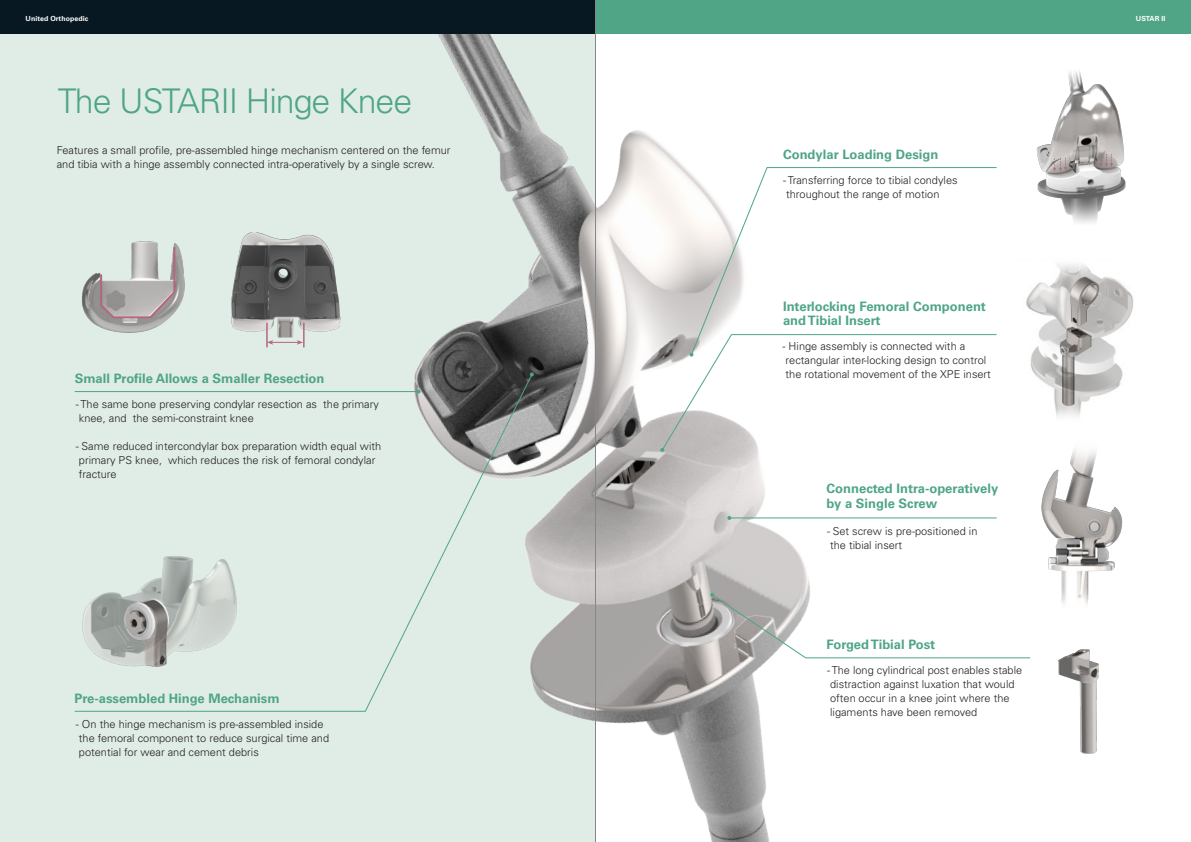
<style>
.page{position:relative;width:1191px;height:842px;background:#fff}
.page>*{position:absolute;margin:0;border:0;box-sizing:border-box;transform-origin:0 0}
.大標{font:300 34px "Univers LT Pro 45";letter-spacing:-.03em;color:#4fa586}
.小標{font:700 13px/14px "Univers LT Pro 65";color:#4fa586}
.內文{font:300 11px/14px "Univers LT Pro 45";color:#231f20}
.t1{font:700 7px "Univers LT Pro 65";letter-spacing:.01em;color:#fff}
</style>
<div class="page">
<div style="left:0;top:0;width:595px;height:34px;background:#071822"></div>
<div style="left:595px;top:0;width:596px;height:34px;background:#4fa586"></div>
<img style="left:1026px;top:263px;width:108px;height:154px">
<div style="left:0;top:34px;width:596px;height:808px;background:#dfede6"></div>
<img style="left:303px;top:34px;width:518px;height:808px">
<img style="left:82px;top:241px;width:103px;height:92px">
<svg style="left:74px;top:373px;width:459px;height:339px"></svg>
<svg style="left:530px;top:372px;width:4px;height:4px"></svg>
<img style="left:1058px;top:650px;width:40px;height:103px">
<svg style="left:690px;top:167px;width:307px;height:167px"></svg>
<svg style="left:660px;top:334px;width:337px;height:118px"></svg>
<hr style="left:729px;top:517px;width:267px;height:1px;background:#4fa586">
<svg style="left:727px;top:516px;width:4px;height:4px"></svg>
<svg style="left:710px;top:593px;width:321px;height:66px"></svg>
<img style="left:1041px;top:450px;width:82px;height:155px">
<svg style="left:99px;top:246px;width:77px;height:73px"></svg>
<img style="left:231px;top:233px;width:109px;height:105px">
<svg style="left:268px;top:323px;width:36px;height:24px"></svg>
<img style="left:1036px;top:71px;width:90px;height:152px">
<svg style="left:1099px;top:154px;width:14px;height:13px"></svg>
<svg style="left:1053px;top:158px;width:14px;height:14px"></svg>
<hr style="left:266px;top:323px;width:2px;height:24px;background:#b4677b">
<hr style="left:595px;top:0;width:1px;height:842px;background:#848689">
<p class="t1" style="left:26px;top:14px;width:64px">United Orthopedic</p>
<p class="t1" style="left:1135px;top:14px;width:31px">USTAR II</p>
<p class="大標" style="left:58px;top:78px;width:356px">The USTARII Hinge Knee</p>
<p class="內文" style="left:57px;top:143px;width:395px">Features a small profile, pre-assembled hinge mechanism centered on the femur and tibia with a hinge assembly connected intra-operatively by a single screw.</p>
<p class="小標" style="left:75px;top:370px;width:251px">Small Profile Allows a Smaller Resection</p>
<p class="內文" style="left:76px;top:397px;width:304px">- The same bone preserving condylar resection as the primary knee, and the semi-constraint knee</p>
<p class="內文" style="left:76px;top:439px;width:307px">- Same reduced intercondylar box preparation width equal with primary PS knee, which reduces the risk of femoral condylar fracture</p>
<p class="小標" style="left:75px;top:691px;width:206px">Pre-assembled Hinge Mechanism</p>
<p class="內文" style="left:76px;top:717px;width:255px">- On the hinge mechanism is pre-assembled inside the femoral component to reduce surgical time and potential for wear and cement debris</p>
<p class="小標" style="left:783px;top:146px;width:157px">Condylar Loading Design</p>
<p class="內文" style="left:783px;top:173px;width:176px">- Transferring force to tibial condyles throughout the range of motion</p>
<p class="小標" style="left:783px;top:298px;width:204px">Interlocking Femoral Component and Tibial Insert</p>
<p class="內文" style="left:782px;top:339px;width:210px">- Hinge assembly is connected with a rectangular inter-locking design to control the rotational movement of the XPE insert</p>
<p class="小標" style="left:826px;top:480px;width:173px;line-height:15px">Connected Intra-operatively by a Single Screw</p>
<p class="內文" style="left:827px;top:523px;width:152px">- Set screw is pre-positioned in the tibial insert</p>
<p class="小標" style="left:826px;top:637px;width:110px">Forged Tibial Post</p>
<p class="內文" style="left:827px;top:663px;width:197px">- The long cylindrical post enables stable distraction against luxation that would often occur in a knee joint where the ligaments have been removed</p>
</div>
